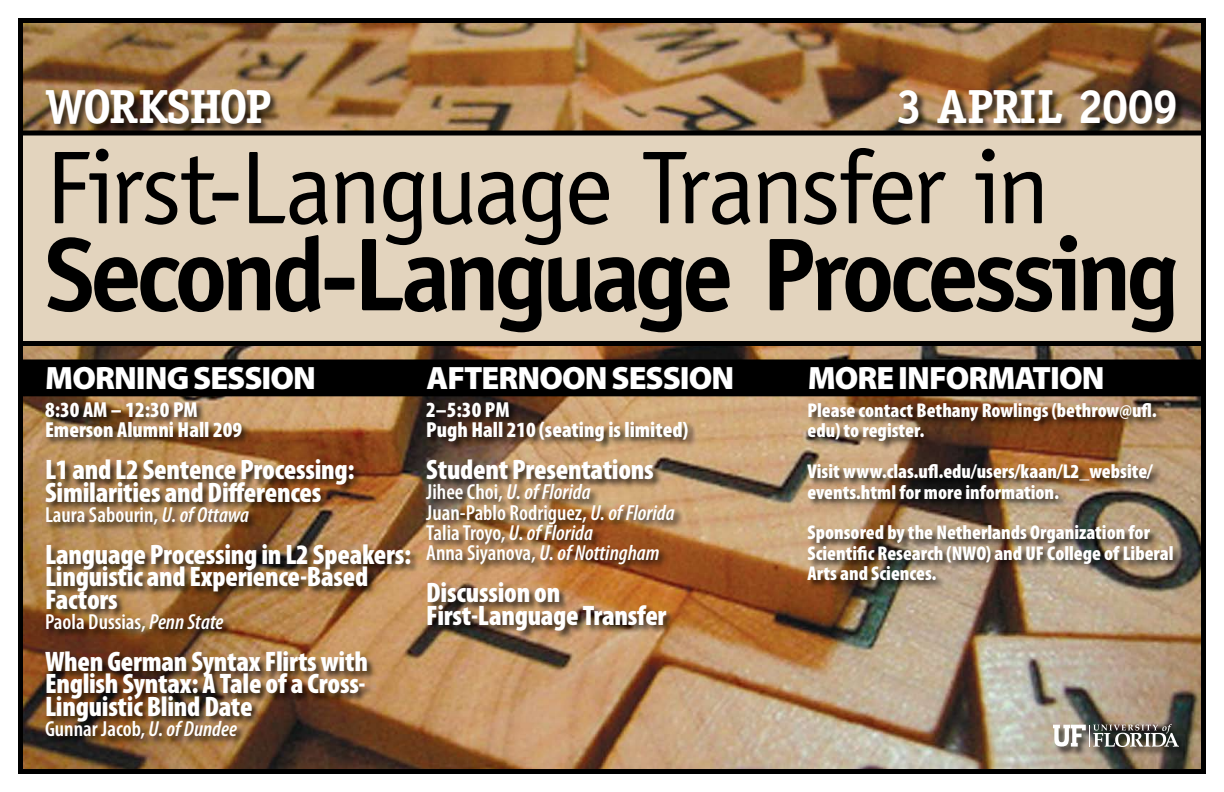
<style>
.page{position:relative;width:1224px;height:792px;background:#fff}
.page>*{position:absolute;margin:0;border:0;box-sizing:border-box;transform-origin:0 0}
.t1{font:700 104px "Officina Sans";letter-spacing:-.055em;color:#000}
.t2{font:104px "Officina Sans";letter-spacing:-.04em;color:#000}
.t3{font:700 48px "Officina Serif";letter-spacing:-.04em;color:#fff}
.t4{font:700 48px "Officina Serif";letter-spacing:-.06em;color:#fff}
.t5{font:900 32.4px "Myriad Pro";letter-spacing:-.03em;color:#fff}
.t6{font:900 condensed 28.3px/22.2px "Myriad Pro";letter-spacing:-.01em;color:#fff}
.t7{font:600 condensed 21.8px/20.1px "Myriad Pro";color:#fff}
.t8{font:900 condensed 21.8px/20.1px "Myriad Pro";color:#fff}
.t9{font:900 condensed 20px/20.4px "Myriad Pro";color:#fff}
.s1{font-style:italic}
</style>
<div class="page">
<img style="left:24px;top:24px;width:1176px;height:744px">
<div style="left:18px;top:18px;width:1188px;height:756px;border:5px solid #000"></div>
<div style="left:20px;top:133px;width:1184px;height:211px;background:#e3d4be"></div>
<div style="left:18px;top:130px;width:1188px;height:216px;border:5px solid #000"></div>
<div style="left:20px;top:362px;width:1184px;height:32px;background:#000"></div>
<div style="left:18px;top:360px;width:1188px;height:36px;border:5px solid #000"></div>
<div style="left:44px;top:365px;width:1138px;height:383px;background:#000;opacity:.75"></div>
<div style="left:1052px;top:723px;width:136px;height:33px;background:#000;opacity:.75"></div>
<svg style="left:1053px;top:724px;width:126px;height:23px"></svg>
<div style="left:45px;top:88px;width:1140px;height:45px;background:#000;opacity:.75"></div>
<h2 class="t4" style="left:45px;top:77px;width:228px">WORKSHOP</h2>
<h2 class="t3" style="left:896px;top:77px;width:285px">3 April 2009</h2>
<h1 class="t2" style="left:45px;top:127px;width:1007px">First-Language Transfer in</h1>
<h1 class="t1" style="left:45px;top:210px;width:1135px">Second-Language Processing</h1>
<p class="t5" style="left:45px;top:359px;width:272px">MORNING SESSION</p>
<p class="t8" style="left:45px;top:399px;width:199px">8:30 AM – 12:30 PM<br>Emerson Alumni Hall 209</p>
<p class="t6" style="left:45px;top:458px;width:311px">L1 and L2 Sentence Processing:<br>Similarities and Differences</p>
<p class="t7" style="left:45px;top:504px;width:206px">Laura Sabourin, <span class="s1">U. of Ottawa</span></p>
<p class="t6" style="left:45px;top:543px;width:368px">Language Processing in L2 Speakers:<br>Linguistic and Experience-Based<br>Factors</p>
<p class="t7" style="left:45px;top:611px;width:180px">Paola Dussias, <span class="s1">Penn State</span></p>
<p class="t6" style="left:45px;top:650px;width:324px;text-align:justify">When German Syntax Flirts with English Syntax: A Tale of a Cross-Linguistic Blind Date</p>
<p class="t7" style="left:45px;top:718px;width:194px">Gunnar Jacob, <span class="s1">U. of Dundee</span></p>
<p class="t5" style="left:427px;top:359px;width:77px">AFTERNOON</p>
<p class="t5" style="left:611px;top:359px;width:124px">SESSION</p>
<p class="t8" style="left:426px;top:399px;width:264px">2–5:30 PM<br>Pugh Hall 210 (seating is limited)</p>
<p class="t6" style="left:426px;top:458px;width:229px">Student Presentations</p>
<p class="t7" style="left:426px;top:482px;width:250px">Jihee Choi, <span class="s1">U. of Florida<br></span>Juan-Pablo Rodriguez, <span class="s1">U. of Florida<br></span>Talia Troyo, <span class="s1">U. of Florida<br></span>Anna Siyanova, <span class="s1">U. of Nottingham</span></p>
<p class="t6" style="left:426px;top:581px;width:242px">Discussion on<br>First-Language Transfer</p>
<p class="t5" style="left:808px;top:359px;width:48px">MORE</p>
<p class="t5" style="left:898px;top:359px;width:170px">IN FORMATION</p>
<p class="t9" style="left:807px;top:400px;width:351px">Please contact Bethany Rowlings (bethrow@ufl. edu) to register.</p>
<p class="t9" style="left:807px;top:461px;width:347px">Visit www.clas.ufl.edu/users/kaan/L2_website/ events.html for more information.</p>
<p class="t9" style="left:807px;top:522px;width:368px">Sponsored by the Netherlands Organization for<br>Scientific Research (NWO) and UF College of Liberal<br>Arts and Sciences.</p>
</div>
